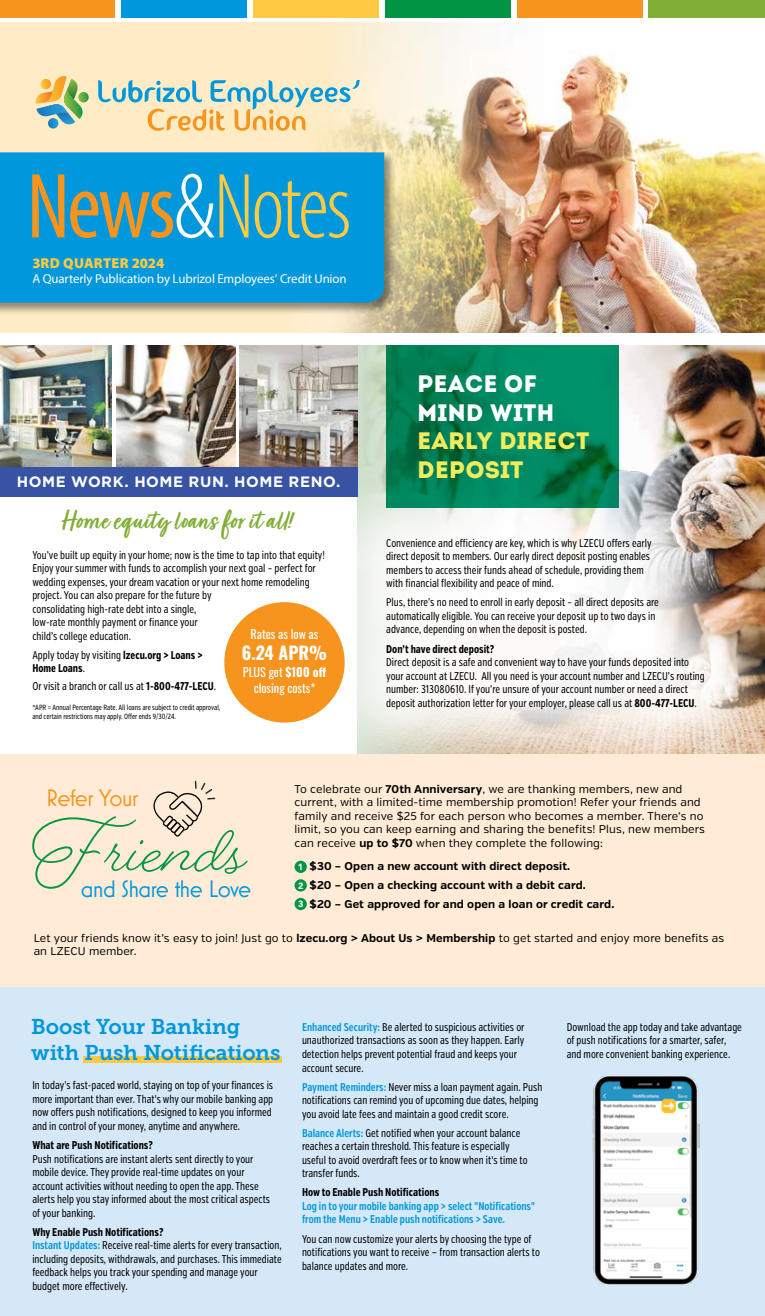
<style>
.page{position:relative;width:765px;height:1316px;background:#fff}
.page>*{position:absolute;margin:0;border:0;box-sizing:border-box;transform-origin:0 0}
.t1{font:300 condensed 93.38px "Myriad Pro";letter-spacing:-.035em;color:#ffca41}
.t2{font:75.75px "Beloved Script";color:#009444}
.t3{font:30px "Turbinado Bold Pro";letter-spacing:.015em;color:#81ae34}
.t4{font:24.25px "Mostra Nuova";letter-spacing:-.025em;color:#0097dc}
.t5{font:24.25px "Mostra Nuova";letter-spacing:-.03em;color:#f7941e}
.t6{font:23.75px/28.5px "Intro";color:#f1ec5e}
.t7{font:23.75px/28.5px "Intro";color:#fff}
.t8{font:21.25px/25.5px "Museo Slab 700";letter-spacing:-.005em;color:#0097dc}
.t9{font:700 17.75px "Oswald";color:#fff}
.t10{font:700 15px "Gotham";letter-spacing:.035em;color:#fff}
.t11{font:900 14.38px "Myriad Pro";letter-spacing:.015em;color:#ffca41}
.t12{font:12.88px "Myriad Pro";letter-spacing:-.015em;color:#fff}
.t13{font:12.25px/16.9px "Oswald";color:#fff;text-align:center}
.t14{font:11.25px/13.5px "Verb Comp";color:#000}
.t15{font:11.25px/13.5px "Verb";letter-spacing:.01em;color:#000}
.t16{font:700 11.25px/13.5px "Verb Comp";color:#000}
.t17{font:700 11.25px/18.5px "Verb";letter-spacing:.01em;color:#000}
.t18{font:600 11.25px/13.5px "Verb Comp";color:#0097dc}
.t19{font:7.5px/9px "Verb Comp";color:#000}
.s1{font-weight:400;color:#f7941e}
.s2{color:#fff}
.s3{font-weight:400}
.s4{font-weight:700}
.s5{font-family:"Avenir";font-weight:900;font-size:9px;color:#fff}
.s6{font-weight:600;color:#0097dc}
</style>
<div class="page">
<img style="left:0;top:345px;width:112px;height:122px">
<img style="left:116px;top:345px;width:119px;height:122px">
<img style="left:239px;top:345px;width:106px;height:122px">
<img style="left:345px;top:345px;width:420px;height:107px">
<div style="left:0;top:22px;width:765px;height:311px;background:#ffecc4"></div>
<div style="left:0;top:0;width:115px;height:17px;background:#f7941e"></div>
<div style="left:121px;top:0;width:126px;height:17px;background:#0097dc"></div>
<div style="left:253px;top:0;width:126px;height:17px;background:#ffca41"></div>
<div style="left:385px;top:0;width:126px;height:17px;background:#009444"></div>
<div style="left:517px;top:0;width:126px;height:17px;background:#f7941e"></div>
<img style="left:334px;top:22px;width:431px;height:311px">
<div style="left:649px;top:0;width:116px;height:17px;background:#81ae34"></div>
<svg style="left:307px;top:315px;width:65px;height:18px"></svg>
<div style="left:0;top:151px;width:397px;height:164px;background:#000;opacity:.42"></div>
<div style="left:0;top:152px;width:384px;height:150px;background:#0097dc"></div>
<div style="left:301px;top:452px;width:464px;height:342px;background:#fff;opacity:.95"></div>
<div style="left:0;top:986px;width:765px;height:329px;background:#d4e8f8"></div>
<svg style="left:36px;top:76px;width:53px;height:53px"></svg>
<svg style="left:98px;top:80px;width:262px;height:51px"></svg>
<div style="left:0;top:502px;width:372px;height:266px;background:#fff"></div>
<div style="left:224px;top:602px;width:121px;height:120px;background:#f7941e;border-radius:50%"></div>
<div style="left:0;top:754px;width:765px;height:232px;background:#ffebd6"></div>
<svg style="left:153px;top:780px;width:62px;height:56px"></svg>
<div style="left:295px;top:860px;width:12px;height:12px;background:#009444;border-radius:50%"></div>
<div style="left:295px;top:879px;width:12px;height:12px;background:#009444;border-radius:50%"></div>
<div style="left:295px;top:897px;width:12px;height:13px;background:#009444;border-radius:50%"></div>
<div style="left:0;top:467px;width:357px;height:29px;background:#3953a4"></div>
<div style="left:84px;top:1055px;width:198px;height:7px;background:#ffca41"></div>
<img style="left:592px;top:1075px;width:108px;height:208px">
<svg style="left:386px;top:345px;width:233px;height:162px;background:#00835a"></svg>
<h1 class="t1" style="left:27px;top:151px;width:326px"><span class="s1">News</span><span class="s2">&amp;</span>Notes</h1>
<p class="t11" style="left:32px;top:253px;width:134px">3RD QUARTER 2024</p>
<p class="t12" style="left:32px;top:271px;width:316px">A Quarterly Publication by Lubrizol Employees’ Credit Union</p>
<h3 class="t10" style="left:17px;top:472px;width:325px">HOME WORK. HOME RUN. HOME RENO.</h3>
<h3 class="t3" style="left:62px;top:504px;width:232px">Home equity loans for it all!</h3>
<p class="t14" style="left:32px;top:548px;width:294px">You’ve built up equity in your home; now is the time to tap into that equity!<br>Enjoy your summer with funds to accomplish your next goal – perfect for wedding expenses, your dream vacation or your next home remodeling project. You can also prepare for the future by<br>consolidating high-rate debt into a single,<br>low-rate monthly payment or finance your<br>child’s college education.</p>
<p class="t16" style="left:32px;top:648px;width:172px"><span class="s3">Apply today by visiting</span> lzecu.org &gt; Loans &gt;<br>Home Loans<span class="s3">.</span></p>
<p class="t14" style="left:32px;top:679px;width:185px">Or visit a branch or call us at <span class="s4">1-800-477-LECU</span>.</p>
<p class="t19" style="left:32px;top:703px;width:190px">*APR = Annual Percentage Rate. All loans are subject to credit approval, and certain restrictions may apply. Offer ends 9/30/24.</p>
<p class="t13" style="left:251px;top:624px;width:69px">Rates as low as</p>
<h3 class="t9" style="left:242px;top:643px;width:87px">6.24 APR%</h3>
<p class="t13" style="left:243px;top:662px;width:85px">PLUS get <span class="s4">$100 off </span>closing costs*</p>
<h3 class="t7" style="left:417px;top:369px;width:139px">PEACE OF<br>MIND WITH</h3>
<h3 class="t6" style="left:417px;top:426px;width:174px">EARLY DIRECT<br>DEPOSIT</h3>
<p class="t14" style="left:386px;top:536px;width:267px">Convenience and efficiency are key, which is why LZECU offers early direct deposit to members. Our early direct deposit posting enables members to access their funds ahead of schedule, providing them with financial flexibility and peace of mind.</p>
<p class="t14" style="left:386px;top:596px;width:274px">Plus, there’s no need to enroll in early deposit – all direct deposits are automatically eligible. You can receive your deposit up to two days in advance, depending on when the deposit is posted.</p>
<p class="t16" style="left:386px;top:642px;width:110px">Don’t have direct deposit?</p>
<p class="t14" style="left:386px;top:655px;width:320px">Direct deposit is a safe and convenient way to have your funds deposited into your account at LZECU. All you need is your account number and LZECU’s routing number: 313080610. If you’re unsure of your account number or need a direct deposit authorization letter for your employer, please call us at <span class="s4">800-477-LECU</span>.</p>
<h3 class="t5" style="left:46px;top:784px;width:93px">Refer Your</h3>
<p class="t15" style="left:295px;top:782px;width:412px">To celebrate our <span class="s4">70th Anniversary</span>, we are thanking members, new and current, with a limited-time membership promotion! Refer your friends and family and receive $25 for each person who becomes a member. There’s no limit, so you can keep earning and sharing the benefits! Plus, new members can receive <span class="s4">up to $70</span> when they complete the following:</p>
<p class="t17" style="left:298px;top:857px;width:318px"><span class="s5">1</span> $30 – Open a new account with direct deposit.<br><span class="s5">2</span> $20 – Open a checking account with a debit card.<br><span class="s5">3</span> $20 – Get approved for and open a loan or credit card.</p>
<h2 class="t2" style="left:32px;top:799px;width:218px">Friends</h2>
<h3 class="t4" style="left:81px;top:875px;width:172px">and Share the Love</h3>
<p class="t15" style="left:34px;top:931px;width:692px">Let your friends know it’s easy to join! Just go to <span class="s4">lzecu.org &gt; About Us &gt; Membership</span> to get started and enjoy more benefits as an LZECU member.</p>
<h3 class="t8" style="left:31px;top:1014px;width:251px">Boost Your Banking with Push Notifications</h3>
<p class="t14" style="left:32px;top:1078px;width:242px">In today’s fast-paced world, staying on top of your finances is more important than ever. That's why our mobile banking app now offers push notifications, designed to keep you informed and in control of your money, anytime and anywhere.</p>
<p class="t16" style="left:32px;top:1138px;width:122px">What are Push Notifications?</p>
<p class="t14" style="left:32px;top:1151px;width:239px">Push notifications are instant alerts sent directly to your mobile device. They provide real-time updates on your account activities without needing to open the app. These alerts help you stay informed about the most critical aspects of your banking.</p>
<p class="t14" style="left:32px;top:1225px;width:251px"><span class="s4">Why Enable Push Notifications?<br></span><span class="s6">Instant Updates:</span> Receive real-time alerts for every transaction, including deposits, withdrawals, and purchases. This immediate feedback helps you track your spending and manage your budget more effectively.</p>
<p class="t14" style="left:302px;top:1020px;width:224px"><span class="s6">Enhanced Security:</span> Be alerted to suspicious activities or unauthorized transactions as soon as they happen. Early detection helps prevent potential fraud and keeps your account secure.</p>
<p class="t14" style="left:302px;top:1080px;width:242px"><span class="s6">Payment Reminders:</span> Never miss a loan payment again. Push notifications can remind you of upcoming due dates, helping you avoid late fees and maintain a good credit score.</p>
<p class="t14" style="left:302px;top:1126px;width:227px"><span class="s6">Balance Alerts:</span> Get notified when your account balance reaches a certain threshold. This feature is especially useful to avoid overdraft fees or to know when it's time to transfer funds.</p>
<p class="t16" style="left:302px;top:1185px;width:139px">How to Enable Push Notifications</p>
<p class="t18" style="left:302px;top:1199px;width:234px">Log in to your mobile banking app &gt; select "Notifications" from the Menu &gt; Enable push notifications &gt; Save.</p>
<p class="t14" style="left:302px;top:1231px;width:239px">You can now customize your alerts by choosing the type of notifications you want to receive — from transaction alerts to balance updates and more.</p>
<p class="t14" style="left:567px;top:1020px;width:177px">Download the app today and take advantage of push notifications for a smarter, safer, and more convenient banking experience.</p>
</div>
